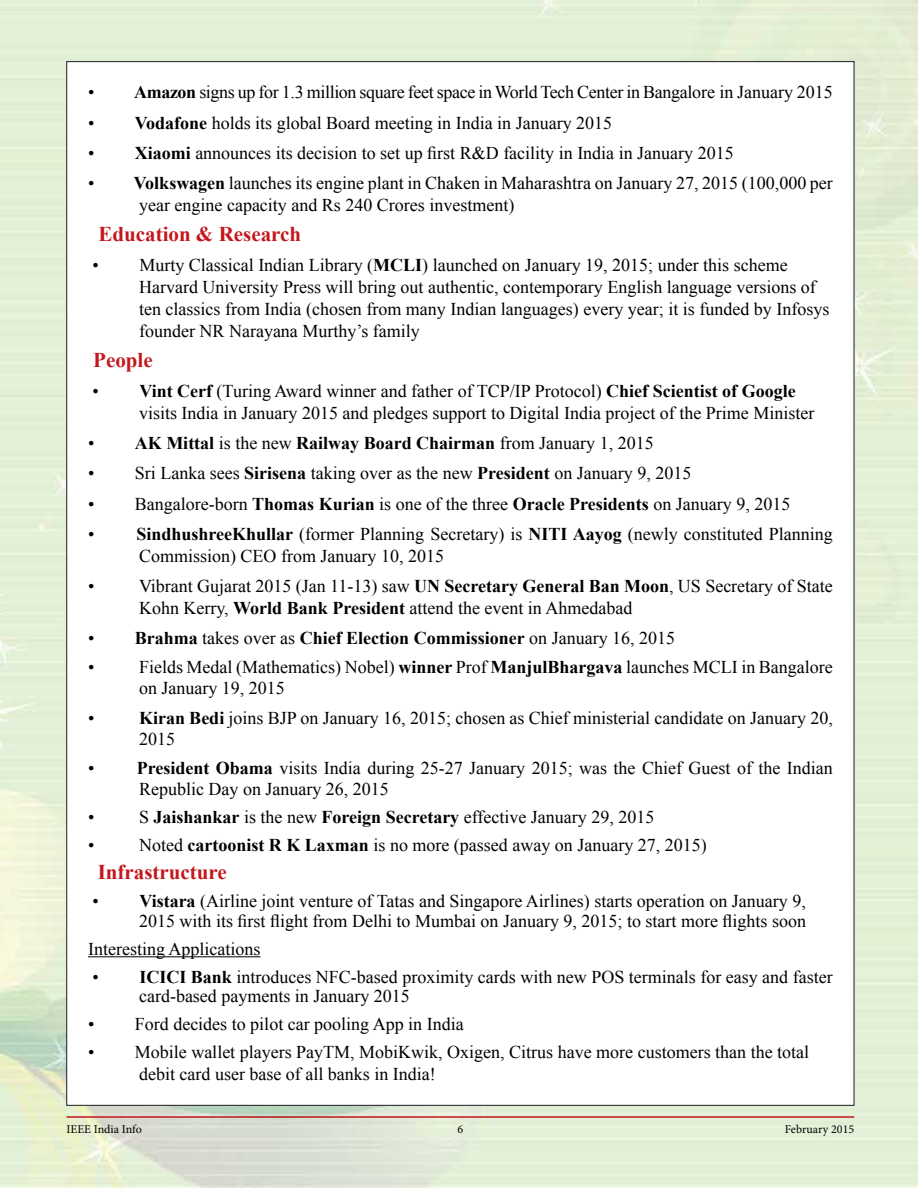
<style>
.page{position:relative;width:918px;height:1188px;background:#fff}
.page>*{position:absolute;margin:0;border:0;box-sizing:border-box;transform-origin:0 0}
.t1{font:700 21px "Times New Roman";color:#c4161c}
.t2{font:18px/21.8px "Times New Roman";color:#000}
.t3{font:700 18px "Times New Roman";color:#000}
.t4{font:18px "Times New Roman";letter-spacing:-.02em;color:#000}
.t5{font:12px "Minion Pro";color:#000}
.s1{font-weight:700}
.s2{font-weight:400}
</style>
<div class="page">
<img style="left:0;top:0;width:918px;height:1188px">
<div style="left:67px;top:61px;width:787px;height:1045px;background:#fff;border:1px solid #1b1b1f"></div>
<hr style="left:67px;top:1116px;width:787px;height:2px;background:#c4161c">
<hr style="left:88px;top:956px;width:173px;height:1px;background:#000">
<p class="t2" style="left:88px;top:80px;width:8px">•</p>
<p class="t4" style="left:134px;top:79px;width:700px"><span class="s1">Amazon</span> signs up for 1.3 million square feet space in World Tech Center in Bangalore in January 2015</p>
<p class="t2" style="left:88px;top:111px;width:8px">•</p>
<p class="t2" style="left:135px;top:111px;width:479px"><span class="s1">Vodafone</span> holds its global Board meeting in India in January 2015</p>
<p class="t2" style="left:88px;top:142px;width:8px">•</p>
<p class="t2" style="left:135px;top:142px;width:600px"><span class="s1">Xiaomi</span> announces its decision to set up first R&amp;D facility in India in January 2015</p>
<p class="t2" style="left:88px;top:172px;width:8px">•</p>
<p class="t2" style="left:134px;top:172px;width:700px"><span class="s1">Volkswagen</span> launches its engine plant in Chaken in Maharashtra on January 27, 2015 (100,000 per year engine capacity and Rs 240 Crores investment)</p>
<p class="t1" style="left:99px;top:219px;width:204px">Education &amp; Research</p>
<p class="t2" style="left:93px;top:254px;width:8px">•</p>
<p class="t2" style="left:139px;top:254px;width:692px">Murty Classical Indian Library (<span class="s1">MCLI</span>) launched on January 19, 2015; under this scheme Harvard University Press will bring out authentic, contemporary English language versions of ten classics from India (chosen from many Indian languages) every year; it is funded by Infosys founder NR Narayana Murthy’s family</p>
<p class="t1" style="left:93px;top:345px;width:61px">People</p>
<p class="t2" style="left:93px;top:380px;width:8px">•</p>
<p class="t2" style="left:139px;top:380px;width:677px"><span class="s1">Vint Cerf</span> (Turing Award winner and father of TCP/IP Protocol) <span class="s1">Chief Scientist of Google </span>visits India in January 2015 and pledges support to Digital India project of the Prime Minister</p>
<p class="t2" style="left:88px;top:432px;width:8px">•</p>
<p class="t3" style="left:135px;top:431px;width:520px">AK Mittal <span class="s2">is the new</span> Railway Board Chairman <span class="s2">from January 1, 2015</span></p>
<p class="t2" style="left:88px;top:462px;width:8px">•</p>
<p class="t2" style="left:135px;top:462px;width:558px">Sri Lanka sees <span class="s1">Sirisena</span> taking over as the new <span class="s1">President</span> on January 9, 2015</p>
<p class="t2" style="left:88px;top:492px;width:8px">•</p>
<p class="t2" style="left:135px;top:492px;width:657px">Bangalore-born <span class="s1">Thomas Kurian</span> is one of the three <span class="s1">Oracle Presidents</span> on January 9, 2015</p>
<p class="t2" style="left:88px;top:523px;width:8px">•</p>
<p class="t2" style="left:136px;top:523px;width:698px"><span class="s1">SindhushreeKhullar</span> (former Planning Secretary) is <span class="s1">NITI Aayog</span> (newly constituted Planning<br>Commission) CEO from January 10, 2015</p>
<p class="t2" style="left:88px;top:575px;width:8px">•</p>
<p class="t2" style="left:139px;top:575px;width:695px">Vibrant Gujarat 2015 (Jan 11-13) saw <span class="s1">UN Secretary General Ban Moon</span>, US Secretary of State<br>Kohn Kerry, <span class="s1">World Bank President</span> attend the event in Ahmedabad</p>
<p class="t2" style="left:88px;top:627px;width:8px">•</p>
<p class="t3" style="left:135px;top:625px;width:542px">Brahma <span class="s2">takes over as</span> Chief Election Commissioner <span class="s2">on January 16, 2015</span></p>
<p class="t2" style="left:88px;top:656px;width:8px">•</p>
<p class="t2" style="left:139px;top:657px;width:695px;line-height:21px">Fields Medal (Mathematics) Nobel) <span class="s1">winner</span> Prof <span class="s1">ManjulBhargava</span> launches MCLI in Bangalore on January 19, 2015</p>
<p class="t2" style="left:88px;top:707px;width:8px">•</p>
<p class="t2" style="left:139px;top:707px;width:695px;line-height:21px"><span class="s1">Kiran Bedi</span> joins BJP on January 16, 2015; chosen as Chief ministerial candidate on January 20,<br>2015</p>
<p class="t2" style="left:88px;top:757px;width:8px">•</p>
<p class="t2" style="left:137px;top:758px;width:698px;line-height:21px"><span class="s1">President Obama</span> visits India during 25-27 January 2015; was the Chief Guest of the Indian<br>Republic Day on January 26, 2015</p>
<p class="t2" style="left:88px;top:806px;width:8px">•</p>
<p class="t2" style="left:139px;top:806px;width:517px">S <span class="s1">Jaishankar</span> is the new <span class="s1">Foreign Secretary</span> effective January 29, 2015</p>
<p class="t2" style="left:88px;top:834px;width:8px">•</p>
<p class="t2" style="left:139px;top:834px;width:569px">Noted <span class="s1">cartoonist R K Laxman</span> is no more (passed away on January 27, 2015)</p>
<p class="t1" style="left:98px;top:858px;width:131px">Infrastructure</p>
<p class="t2" style="left:93px;top:890px;width:8px">•</p>
<p class="t2" style="left:139px;top:891px;width:669px;line-height:19.5px"><span class="s1">Vistara</span> (Airline joint venture of Tatas and Singapore Airlines) starts operation on January 9,<br>2015 with its first flight from Delhi to Mumbai on January 9, 2015; to start more flights soon</p>
<p class="t2" style="left:88px;top:935px;width:174px;line-height:28px">Interesting Applications •</p>
<p class="t2" style="left:139px;top:967px;width:695px;line-height:19.5px"><span class="s1">ICICI Bank</span> introduces NFC-based proximity cards with new POS terminals for easy and faster card-based payments in January 2015</p>
<p class="t2" style="left:88px;top:1013px;width:8px">•</p>
<p class="t2" style="left:135px;top:1013px;width:330px">Ford decides to pilot car pooling App in India</p>
<p class="t2" style="left:88px;top:1041px;width:8px">•</p>
<p class="t2" style="left:135px;top:1041px;width:676px">Mobile wallet players PayTM, MobiKwik, Oxigen, Citrus have more customers than the total debit card user base of all banks in India!</p>
<p class="t5" style="left:67px;top:1122px;width:77px">IEEE India Info</p>
<p class="t5" style="left:458px;top:1122px;width:7px">6</p>
<p class="t5" style="left:785px;top:1122px;width:71px">February 2015</p>
</div>
